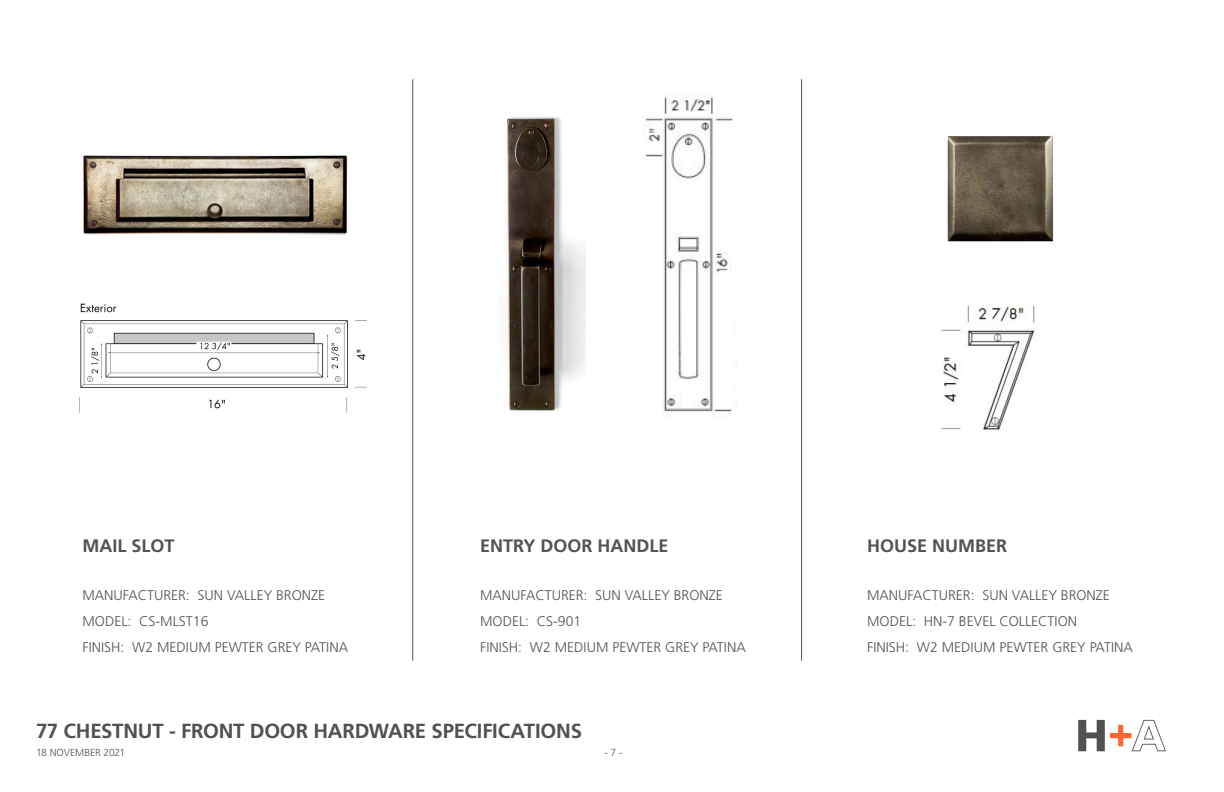
<style>
.page{position:relative;width:1224px;height:792px;background:#fff}
.page>*{position:absolute;margin:0;border:0;box-sizing:border-box;transform-origin:0 0}
.Paragraph_Style_4{font:700 20.4px "Frutiger LT Std";letter-spacing:-.01em;color:#515151}
.Cover_Main_Heading{font:700 18px "Frutiger LT Std";color:#515251}
.Cover_Main_Heading-2{font:300 14px "Frutiger LT Std";color:#515251}
.t1{font:300 10.2px "Frutiger LT Std";letter-spacing:-.015em;color:#515151}
</style>
<div class="page">
<svg style="left:1078px;top:720px;width:88px;height:31px"></svg>
<img style="left:83px;top:155px;width:265px;height:80px">
<img style="left:947px;top:135px;width:107px;height:107px">
<img style="left:79px;top:303px;width:288px;height:109px">
<img style="left:964px;top:307px;width:71px;height:123px">
<img style="left:941px;top:329px;width:21px;height:101px">
<img style="left:506px;top:117px;width:79px;height:294px">
<img style="left:643px;top:96px;width:90px;height:320px">
<hr style="left:413px;top:79px;width:1px;height:582px;background:#515251">
<hr style="left:801px;top:79px;width:1px;height:582px;background:#515251">
<p class="Cover_Main_Heading" style="left:82px;top:535px;width:94px">MAIL SLOT</p>
<p class="Cover_Main_Heading-2" style="left:82px;top:587px;width:244px">MANUFACTURER: SUN VALLEY BRONZE</p>
<p class="Cover_Main_Heading-2" style="left:82px;top:613px;width:128px">MODEL: CS-MLST16</p>
<p class="Cover_Main_Heading-2" style="left:82px;top:639px;width:267px">FINISH: W2 MEDIUM PEWTER GREY PATINA</p>
<p class="Cover_Main_Heading" style="left:480px;top:535px;width:190px">ENTRY DOOR HANDLE</p>
<p class="Cover_Main_Heading-2" style="left:480px;top:587px;width:244px">MANUFACTURER: SUN VALLEY BRONZE</p>
<p class="Cover_Main_Heading-2" style="left:480px;top:613px;width:103px">MODEL: CS-901</p>
<p class="Cover_Main_Heading-2" style="left:480px;top:639px;width:267px">FINISH: W2 MEDIUM PEWTER GREY PATINA</p>
<p class="Paragraph_Style_4" style="left:36px;top:719px;width:548px">77 CHESTNUT - FRONT DOOR HARDWARE SPECIFICATIONS</p>
<p class="t1" style="left:36px;top:747px;width:91px">18 NOVEMBER 2021</p>
<p class="t1" style="left:604px;top:747px;width:20px">- 7 -</p>
<p class="Cover_Main_Heading" style="left:867px;top:535px;width:142px">HOUSE NUMBER</p>
<p class="Cover_Main_Heading-2" style="left:867px;top:587px;width:244px">MANUFACTURER: SUN VALLEY BRONZE</p>
<p class="Cover_Main_Heading-2" style="left:867px;top:613px;width:212px">MODEL: HN-7 BEVEL COLLECTION</p>
<p class="Cover_Main_Heading-2" style="left:867px;top:639px;width:267px">FINISH: W2 MEDIUM PEWTER GREY PATINA</p>
</div>
